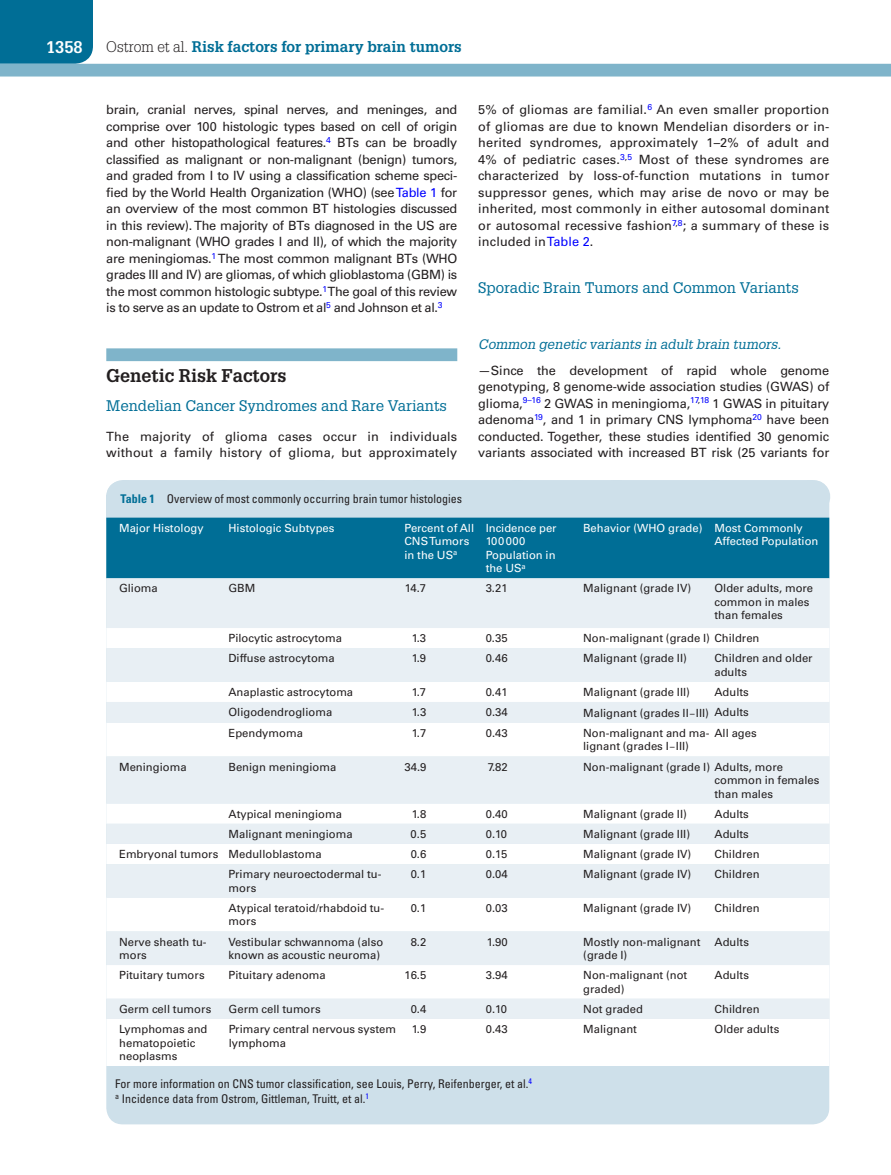
<style>
.page{position:relative;width:891px;height:1175px;background:#fff}
.page>*{position:absolute;margin:0;border:0;box-sizing:border-box;transform-origin:0 0}
.t1{font:700 18px "Glypha LT Std";color:#231f20}
.t2{font:700 16.5px "Glypha LT Std";color:#fff}
.t3{font:15px "Glypha LT Std";color:#006e96}
.t4{font:700 15px "Glypha LT Std";color:#006e96}
.t5{font:italic 13.5px "Glypha LT Std";color:#006e96}
.t6{font:12.75px/16.5px "Univers LT Std";letter-spacing:.01em;color:#231f20;text-align:justify}
.t7{font:condensed 12px/15px "Univers LT Std";color:#231f20}
.t8{font:11.25px/13.5px "Univers LT Std";color:#231f20}
.t9{font:11.25px/13.5px "Univers LT Std";color:#fff}
.s1{font-weight:300;color:#231f20}
.s2{color:#00f}
.s3{font-weight:700;color:#006e96}
.s4{font-family:"Gandhari Unicode"}
</style>
<div class="page">
<div style="left:0;top:0;width:93px;height:64px;background:#006e96"></div>
<div style="left:0;top:64px;width:891px;height:12px;background:#7fb4ca"></div>
<div style="left:106px;top:348px;width:351px;height:13px;background:#7fb4ca"></div>
<div style="left:106px;top:480px;width:723px;height:644px;background:#cee0ea;border-radius:16px"></div>
<div style="left:106px;top:517px;width:723px;height:61px;background:#006e96"></div>
<div style="left:106px;top:579px;width:723px;height:49px;background:#e8eff4"></div>
<svg style="left:106px;top:628px;width:723px;height:438px;background:#f3f7f9"></svg>
<p class="t2" style="left:46px;top:37px;width:38px">1358</p>
<p class="t4" style="left:106px;top:37px;width:357px"><span class="s1">Ostrom et al.</span> Risk factors for primary brain tumors</p>
<p class="t6" style="left:106px;top:102px;width:353px">brain, cranial nerves, spinal nerves, and meninges, and comprise over 100 histologic types based on cell of origin and other histopathological features.<sup>4</sup> BTs can be broadly classified as malignant or non-malignant (benign) tumors, and graded from I to IV using a classification scheme speci&shy;fied by the World Health Organization (WHO) (see <span class="s2">Table 1</span> for an overview of the most common BT histologies discussed in this review). The majority of BTs diagnosed in the US are non-malignant (WHO grades I and II), of which the majority are meningiomas.<sup>1</sup> The most common malignant BTs (WHO grades III and IV) are gliomas, of which glioblastoma (GBM) is the most common histologic subtype.<sup>1</sup> The goal of this review is to serve as an update to Ostrom et al<sup>5</sup> and Johnson et al.<sup>3</sup></p>
<h1 class="t1" style="left:106px;top:364px;width:182px">Genetic Risk Factors</h1>
<p class="t3" style="left:106px;top:397px;width:342px">Mendelian Cancer Syndromes and Rare Variants</p>
<p class="t6" style="left:106px;top:428px;width:352px">The majority of glioma cases occur in individuals without a family history of glioma, but approximately</p>
<p class="t6" style="left:478px;top:102px;width:353px">5% of gliomas are familial.<sup>6</sup> An even smaller proportion of gliomas are due to known Mendelian disorders or in&shy;herited syndromes, approximately 1–2% of adult and 4% of pediatric cases.<sup>3</sup><sup>,</sup><sup>5</sup> Most of these syndromes are characterized by loss-of-function mutations in tumor suppressor genes, which may arise de novo or may be inherited, most commonly in either autosomal dominant or autosomal recessive fashion<sup>7</sup><sup>,</sup><sup>8</sup>; a summary of these is included in <span class="s2">Table 2</span>.</p>
<p class="t3" style="left:478px;top:278px;width:322px">Sporadic Brain Tumors and Common Variants</p>
<p class="t5" style="left:478px;top:336px;width:305px">Common genetic variants in adult brain tumors.</p>
<p class="t6" style="left:478px;top:362px;width:353px">—Since the development of rapid whole genome genotyping, 8 genome-wide association studies (GWAS) of glioma,<sup>9–16</sup> 2 GWAS in meningioma,<sup>17</sup><sup>,</sup><sup>18</sup> 1 GWAS in pituitary adenoma<sup>19</sup>, and 1 in primary CNS lymphoma<sup>20</sup> have been conducted. Together, these studies identified 30 genomic variants associated with increased BT risk (25 variants for</p>
<p class="t7" style="left:121px;top:490px;width:343px"><span class="s3">Table 1</span> Overview of most commonly occurring brain tumor histologies</p>
<p class="t9" style="left:119px;top:521px;width:86px">Major Histology</p>
<p class="t9" style="left:229px;top:521px;width:107px">Histologic Subtypes</p>
<p class="t9" style="left:404px;top:521px;width:71px">Percent of All<br>CNS Tumors in the US<sup>a</sup></p>
<p class="t9" style="left:486px;top:521px;width:72px">Incidence per<br>100000<br>Population in the US<sup>a</sup></p>
<p class="t9" style="left:714px;top:521px;width:106px;text-indent:-131px">Behavior (WHO grade) Most Commonly<br>Affected Population</p>
<p class="t8" style="left:119px;top:582px;width:40px">Glioma</p>
<p class="t8" style="left:229px;top:582px;width:28px">GBM</p>
<p class="t8" style="left:405px;top:582px;width:23px">14.7</p>
<p class="t8" style="left:486px;top:582px;width:23px">3.21</p>
<p class="t8" style="left:583px;top:582px;width:110px">Malignant (grade IV)</p>
<p class="t8" style="left:714px;top:582px;width:100px">Older adults, more common in males than females</p>
<p class="t8" style="left:229px;top:631px;width:115px">Pilocytic astrocytoma</p>
<p class="t8" style="left:412px;top:631px;width:16px">1.3</p>
<p class="t8" style="left:486px;top:631px;width:23px">0.35</p>
<p class="t8" style="left:583px;top:631px;width:178px">Non-malignant (grade I) Children</p>
<p class="t8" style="left:229px;top:651px;width:108px">Diffuse astrocytoma</p>
<p class="t8" style="left:412px;top:651px;width:16px">1.9</p>
<p class="t8" style="left:486px;top:651px;width:23px">0.46</p>
<p class="t8" style="left:583px;top:651px;width:105px">Malignant (grade II)</p>
<p class="t8" style="left:714px;top:651px;width:100px">Children and older adults</p>
<p class="t8" style="left:229px;top:685px;width:126px">Anaplastic astrocytoma</p>
<p class="t8" style="left:412px;top:685px;width:16px">1.7</p>
<p class="t8" style="left:486px;top:685px;width:23px">0.41</p>
<p class="t8" style="left:583px;top:685px;width:108px">Malignant (grade III)</p>
<p class="t8" style="left:715px;top:685px;width:36px">Adults</p>
<p class="t8" style="left:229px;top:705px;width:105px">Oligodendroglioma</p>
<p class="t8" style="left:412px;top:705px;width:16px">1.3</p>
<p class="t8" style="left:486px;top:705px;width:23px">0.34</p>
<p class="t8" style="left:583px;top:706px;width:167px">Malignant (grades II<span class="s4">‒</span>III) Adults</p>
<p class="t8" style="left:229px;top:726px;width:76px">Ependymoma</p>
<p class="t8" style="left:412px;top:726px;width:16px">1.7</p>
<p class="t8" style="left:486px;top:726px;width:23px">0.43</p>
<p class="t8" style="left:583px;top:726px;width:128px">Non-malignant and ma&shy;lignant (grades I<span class="s4">‒</span>III)</p>
<p class="t8" style="left:715px;top:726px;width:44px">All ages</p>
<p class="t8" style="left:119px;top:760px;width:69px">Meningioma</p>
<p class="t8" style="left:229px;top:760px;width:109px">Benign meningioma</p>
<p class="t8" style="left:405px;top:760px;width:23px">34.9</p>
<p class="t8" style="left:488px;top:760px;width:21px">7.82</p>
<p class="t8" style="left:715px;top:760px;width:106px;text-indent:-131px">Non-malignant (grade I) Adults, more common in females than males</p>
<p class="t8" style="left:229px;top:807px;width:115px">Atypical meningioma</p>
<p class="t8" style="left:412px;top:807px;width:16px">1.8</p>
<p class="t8" style="left:486px;top:807px;width:23px">0.40</p>
<p class="t8" style="left:583px;top:807px;width:105px">Malignant (grade II)</p>
<p class="t8" style="left:715px;top:807px;width:36px">Adults</p>
<p class="t8" style="left:229px;top:827px;width:126px">Malignant meningioma</p>
<p class="t8" style="left:411px;top:827px;width:17px">0.5</p>
<p class="t8" style="left:486px;top:827px;width:23px">0.10</p>
<p class="t8" style="left:583px;top:827px;width:108px">Malignant (grade III)</p>
<p class="t8" style="left:715px;top:827px;width:36px">Adults</p>
<p class="t8" style="left:119px;top:847px;width:204px">Embryonal tumors Medulloblastoma</p>
<p class="t8" style="left:411px;top:847px;width:17px">0.6</p>
<p class="t8" style="left:486px;top:847px;width:23px">0.15</p>
<p class="t8" style="left:583px;top:847px;width:110px">Malignant (grade IV)</p>
<p class="t8" style="left:715px;top:847px;width:47px">Children</p>
<p class="t8" style="left:229px;top:867px;width:154px">Primary neuroectodermal tu&shy;mors</p>
<p class="t8" style="left:411px;top:867px;width:17px">0.1</p>
<p class="t8" style="left:486px;top:867px;width:23px">0.04</p>
<p class="t8" style="left:583px;top:867px;width:110px">Malignant (grade IV)</p>
<p class="t8" style="left:715px;top:867px;width:47px">Children</p>
<p class="t8" style="left:229px;top:901px;width:157px">Atypical teratoid/rhabdoid tu&shy;mors</p>
<p class="t8" style="left:411px;top:901px;width:17px">0.1</p>
<p class="t8" style="left:486px;top:901px;width:23px">0.03</p>
<p class="t8" style="left:583px;top:901px;width:110px">Malignant (grade IV)</p>
<p class="t8" style="left:715px;top:901px;width:47px">Children</p>
<p class="t8" style="left:119px;top:935px;width:89px">Nerve sheath tu&shy;mors</p>
<p class="t8" style="left:229px;top:935px;width:156px">Vestibular schwannoma (also known as acoustic neuroma)</p>
<p class="t8" style="left:411px;top:935px;width:17px">8.2</p>
<p class="t8" style="left:487px;top:935px;width:22px">1.90</p>
<p class="t8" style="left:583px;top:935px;width:119px">Mostly non-malignant (grade I)</p>
<p class="t8" style="left:715px;top:935px;width:36px">Adults</p>
<p class="t8" style="left:119px;top:968px;width:87px">Pituitary tumors</p>
<p class="t8" style="left:229px;top:968px;width:99px">Pituitary adenoma</p>
<p class="t8" style="left:405px;top:968px;width:23px">16.5</p>
<p class="t8" style="left:486px;top:968px;width:23px">3.94</p>
<p class="t8" style="left:583px;top:968px;width:106px">Non-malignant (not graded)</p>
<p class="t8" style="left:715px;top:968px;width:36px">Adults</p>
<p class="t8" style="left:119px;top:1002px;width:94px">Germ cell tumors</p>
<p class="t8" style="left:229px;top:1002px;width:94px">Germ cell tumors</p>
<p class="t8" style="left:411px;top:1002px;width:17px">0.4</p>
<p class="t8" style="left:486px;top:1002px;width:23px">0.10</p>
<p class="t8" style="left:583px;top:1002px;width:61px">Not graded</p>
<p class="t8" style="left:715px;top:1002px;width:47px">Children</p>
<p class="t8" style="left:119px;top:1022px;width:90px">Lymphomas and hematopoietic neoplasms</p>
<p class="t8" style="left:229px;top:1022px;width:169px">Primary central nervous system lymphoma</p>
<p class="t8" style="left:412px;top:1022px;width:16px">1.9</p>
<p class="t8" style="left:486px;top:1022px;width:23px">0.43</p>
<p class="t8" style="left:583px;top:1022px;width:55px">Malignant</p>
<p class="t8" style="left:715px;top:1022px;width:66px">Older adults</p>
<p class="t7" style="left:115px;top:1075px;width:418px">For more information on CNS tumor classification, see Louis, Perry, Reifenberger, et al.<sup>4 </sup><sup>a</sup> Incidence data from Ostrom, Gittleman, Truitt, et al.<sup>1</sup></p>
</div>
